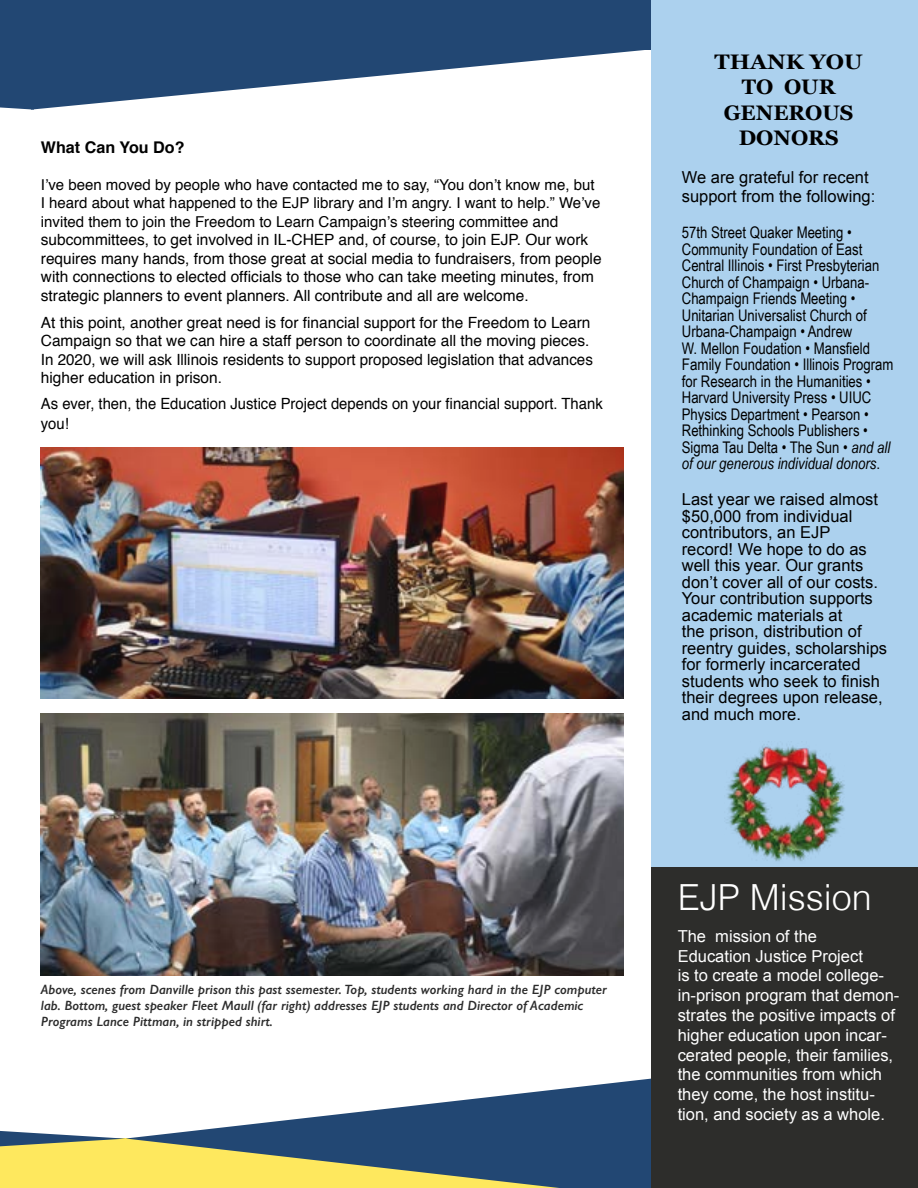
<style>
.page{position:relative;width:918px;height:1188px;background:#fff}
.page>*{position:absolute;margin:0;border:0;box-sizing:border-box;transform-origin:0 0}
.t1{font:300 36px "Helvetica";color:#fff}
.t2{font:700 21px/25.2px "Georgia";color:#000;text-align:center;scale:1.06 1}
.t3{font:16.5px/16.5px "Arial";color:#000}
.t4{font:16.5px/19.8px "Arial";color:#fff}
.t5{font:700 16.2px "Helvetica";color:#000}
.t6{font:16.05px/16.5px "Arial Narrow";color:#000}
.t7{font:15.45px/18.6px "Helvetica";color:#000}
.t8{font:15.45px/19.8px "Helvetica";color:#000;scale:.96 1}
.t9{font:15px/18.3px "Helvetica";color:#000}
.t10{font:italic 600 13.5px/16.2px "Gill Sans";color:#2c2c2c}
.s1{font-size:15.45px}
.s2{font-style:italic}
</style>
<div class="page">
<div style="left:651px;top:0;width:267px;height:867px;background:#acd1ee"></div>
<svg style="left:126px;top:1078px;width:525px;height:110px;fill:#224773"></svg>
<svg style="left:0;top:1131px;width:126px;height:57px;background:#e0d36b"></svg>
<div style="left:651px;top:867px;width:267px;height:321px;background:#2d2d2b"></div>
<div style="left:0;top:0;width:31px;height:110px;background:#224773"></div>
<svg style="left:31px;top:0;width:619px;height:110px;fill:#224773"></svg>
<img style="left:41px;top:447px;width:582px;height:251px">
<img style="left:726px;top:744px;width:119px;height:117px">
<img style="left:41px;top:713px;width:582px;height:262px">
<p class="t5" style="left:41px;top:134px;width:145px">What Can You Do?</p>
<p class="t9" style="left:41px;top:176px;width:561px">I’ve been moved by people who have contacted me to say, “You don’t know me, but<br>I heard about what happened to the EJP library and I’m angry. I want to help.” We’ve invited them to join the Freedom to Learn Campaign’s steering committee <span class="s1">and</span></p>
<p class="t7" style="left:41px;top:231px;width:562px">subcommittees, to get involved in IL-CHEP and, of course, to join EJP. Our work requires many hands, from those great at social media to fundraisers, from people with connections to elected officials to those who can take meeting minutes, from strategic planners to event planners. All contribute and all are welcome.</p>
<p class="t7" style="left:41px;top:313px;width:554px">At this point, another great need is for financial support for the Freedom to Learn Campaign so that we can hire a staff person to coordinate all the moving pieces.<br>In 2020, we will ask Illinois residents to support proposed legislation that advances higher education in prison.</p>
<p class="t8" style="left:41px;top:394px;width:587px">As ever, then, the Education Justice Project depends on your financial support. Thank you!</p>
<p class="t10" style="left:41px;top:981px;width:568px">Above, scenes from Danville prison this past ssemester. Top, students working hard in the EJP computer lab. Bottom, guest speaker Fleet Maull (far right) addresses EJP students and Director of Academic<br>Programs Lance Pittman, in stripped shirt.</p>
<h2 class="t2" style="left:715px;top:48px;width:141px">THANK YOU<br>TO OUR<br>GENEROUS<br>DONORS</h2>
<p class="t3" style="left:682px;top:167px;width:195px;line-height:19.8px">We are grateful for recent support from the following:</p>
<p class="t6" style="left:682px;top:224px;width:213px">57th Street Quaker Meeting •<br>Community Foundation of East<br>Central Illinois • First Presbyterian<br>Church of Champaign • Urbana-<br>Champaign Friends Meeting •<br>Unitarian Universalist Church of<br>Urbana-Champaign • Andrew<br>W. Mellon Foudation • Mansfield<br>Family Foundation • Illinois Program for Research in the Humanities •<br>Harvard University Press • UIUC<br>Physics Department • Pearson •<br>Rethinking Schools Publishers •<br>Sigma Tau Delta • The Sun • <span class="s2">and all of our generous individual donors</span>.</p>
<p class="t3" style="left:682px;top:492px;width:207px">Last year we raised almost $50,000 from individual contributors, an EJP<br>record! We hope to do as well this year. Our grants don’t cover all of our costs.<br>Your contribution supports academic materials at<br>the prison, distribution of reentry guides, scholarships for formerly incarcerated students who seek to finish their degrees upon release, and much more.</p>
<h1 class="t1" style="left:678px;top:867px;width:196px">EJP Mission</h1>
<p class="t4" style="left:678px;top:926px;width:223px">The mission of the<br>Education Justice Project<br>is to create a model college&shy;in-prison program that demon&shy;strates the positive impacts of higher education upon incar&shy;cerated people, their families, the communities from which they come, the host institu&shy;tion, and society as a whole.</p>
</div>
